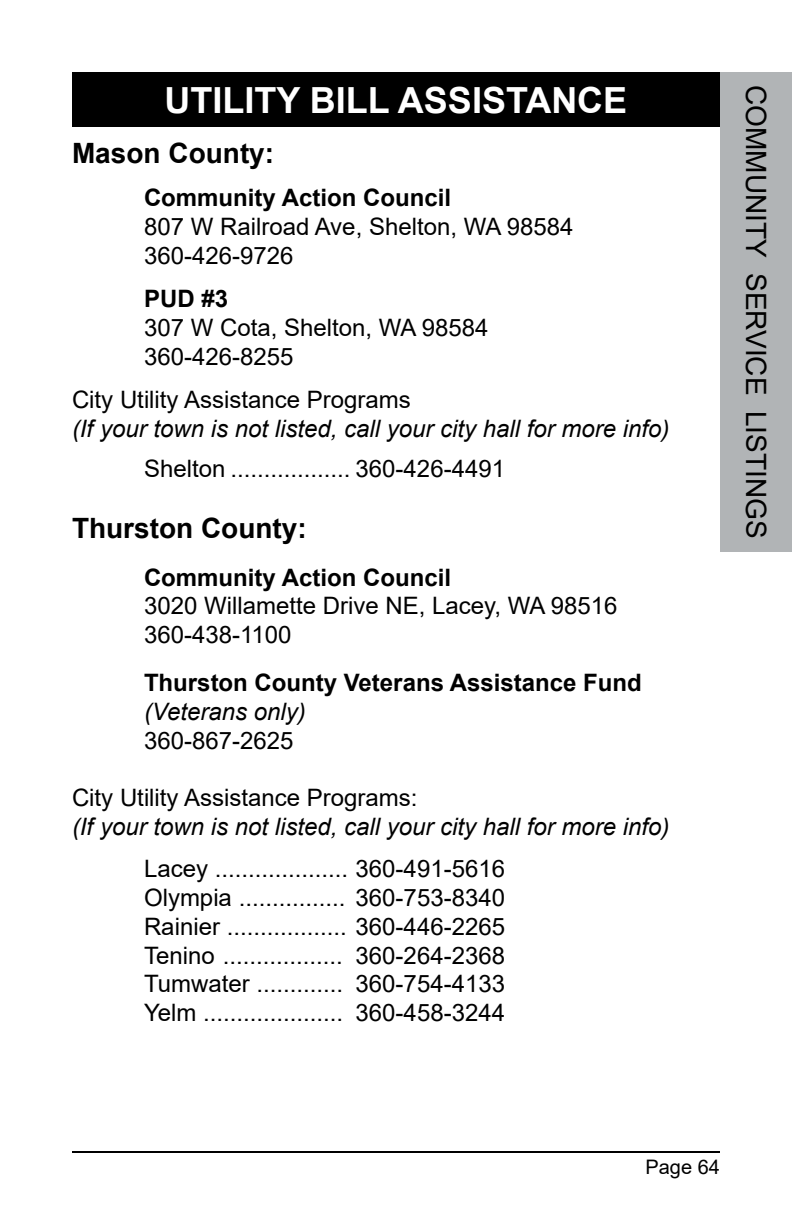
<style>
.page{position:relative;width:792px;height:1224px;background:#fff}
.page>*{position:absolute;margin:0;border:0;box-sizing:border-box;transform-origin:0 0}
.t1{font:700 36px "Arial";color:#fff}
.t2{font:700 28px "Arial";color:#000}
.t3{font:28px "Arial";color:#000}
.t4{font:24px/28.8px "Arial";color:#000}
.t5{font:italic 24px "Arial";color:#000}
.t6{font:700 24px "Arial";color:#000}
.t7{font:20px "Arial";color:#000}
</style>
<div class="page">
<div style="left:720px;top:72px;width:72px;height:480px;background:#b1b4b6"></div>
<div style="left:72px;top:72px;width:648px;height:55px;background:#000"></div>
<hr style="left:72px;top:1151px;width:648px;height:2px;background:#000">
<h1 class="t1" style="left:165px;top:75px;width:464px">UTILITY BILL ASSISTANCE</h1>
<p class="t2" style="left:72px;top:133px;width:204px">Mason County:</p>
<p class="t6" style="left:144px;top:181px;width:309px">Community Action Council</p>
<p class="t4" style="left:144px;top:212px;width:431px">807 W Railroad Ave, Shelton, WA 98584<br>360-426-9726</p>
<p class="t6" style="left:144px;top:282px;width:86px">PUD #3</p>
<p class="t4" style="left:144px;top:313px;width:346px">307 W Cota, Shelton, WA 98584<br>360-426-8255</p>
<p class="t4" style="left:72px;top:385px;width:340px">City Utility Assistance Programs</p>
<p class="t5" style="left:72px;top:413px;width:599px">(If your town is not listed, call your city hall for more info)</p>
<p class="t4" style="left:144px;top:454px;width:363px">Shelton .................. 360-426-4491</p>
<p class="t2" style="left:72px;top:508px;width:236px">Thurston County:</p>
<p class="t6" style="left:144px;top:560px;width:309px">Community Action Council</p>
<p class="t4" style="left:144px;top:591px;width:475px">3020 Willamette Drive NE, Lacey, WA 98516<br>360-438-1100</p>
<p class="t6" style="left:144px;top:666px;width:499px">Thurston County Veterans Assistance Fund</p>
<p class="t5" style="left:144px;top:696px;width:163px">(Veterans only)</p>
<p class="t4" style="left:144px;top:726px;width:151px">360-867-2625</p>
<p class="t4" style="left:72px;top:783px;width:347px">City Utility Assistance Programs:</p>
<p class="t5" style="left:72px;top:811px;width:599px">(If your town is not listed, call your city hall for more info)</p>
<p class="t4" style="left:144px;top:854px;width:363px;text-align:justify">Lacey .................... 360-491-5616<br>Olympia ................ 360-753-8340<br>Rainier .................. 360-446-2265<br>Tenino .................. 360-264-2368<br>Tumwater ............. 360-754-4133<br>Yelm ..................... 360-458-3244</p>
<p class="t3" style="left:775px;top:85px;width:455px;rotate:90deg">COMMUNITY SERVICE LISTINGS</p>
<p class="t7" style="left:645px;top:1154px;width:76px">Page 64</p>
</div>
